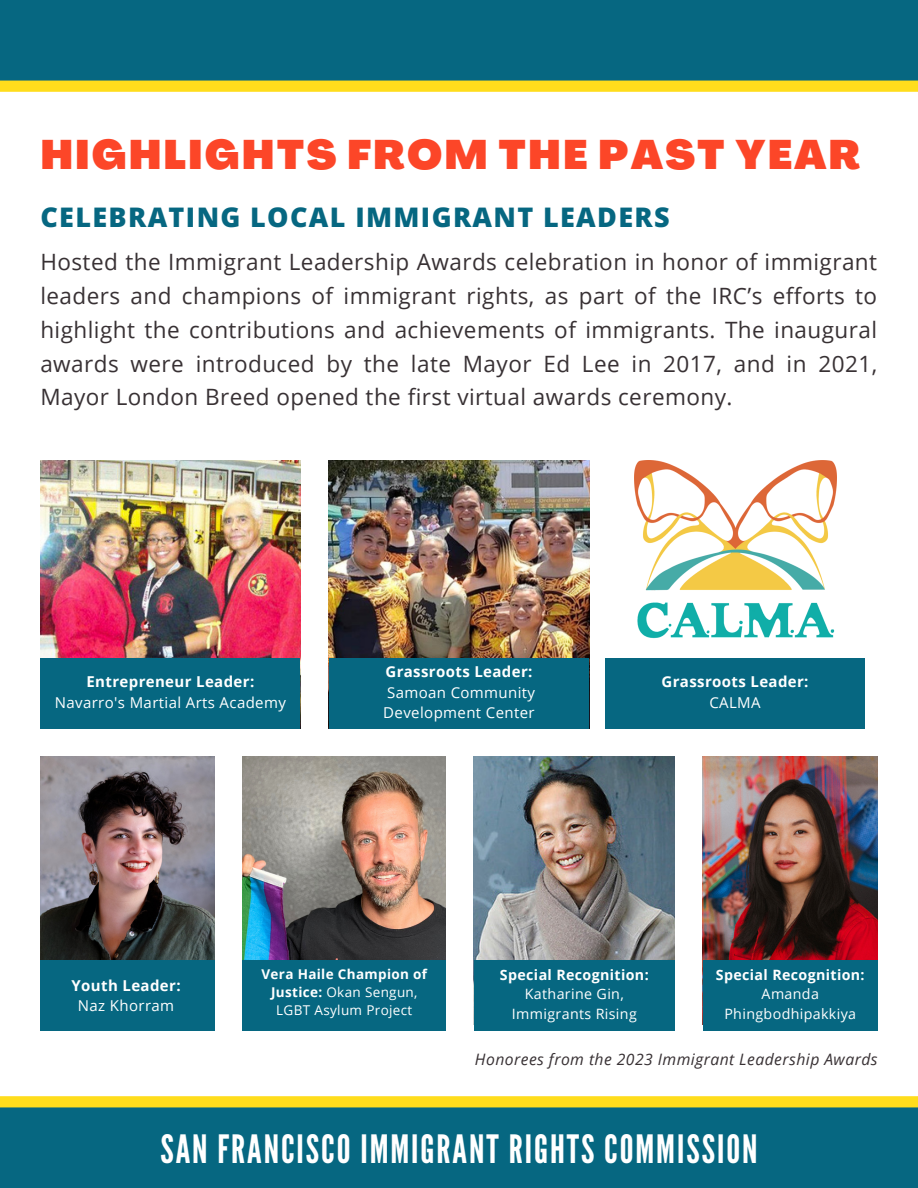
<style>
.page{position:relative;width:918px;height:1188px;background:#066781}
.page>*{position:absolute;margin:0;border:0;box-sizing:border-box;transform-origin:0 0}
.t1{font:900 40.5px "Agrandir";letter-spacing:.05em;color:#fc4628}
.t2{font:39px "League Gothic";letter-spacing:.05em;color:#fff}
.t3{font:800 27px "Open Sans";letter-spacing:.05em;color:#066781}
.t4{font:22.5px/33.8px "Open Sans";letter-spacing:.02em;color:#383134;text-align:justify}
.t5{font:italic 15.75px "Open Sans";letter-spacing:.03em;color:#383134}
.t6{font:15px/20.2px "Open Sans";letter-spacing:.025em;color:#fff;text-align:center}
.t7{font:700 15px/20.2px "Open Sans";letter-spacing:.025em;color:#fff;text-align:center}
.t8{font:14.25px/19.2px "Open Sans";letter-spacing:.025em;color:#fff;text-align:center}
.t9{font:13.5px/18px "Open Sans";letter-spacing:.025em;color:#fff;text-align:center}
.s1{font-weight:700}
.s2{font-weight:400}
</style>
<div class="page">
<div style="left:0;top:86px;width:918px;height:1016px;background:#fff"></div>
<img style="left:40px;top:461px;width:260px;height:198px">
<img style="left:328px;top:461px;width:261px;height:267px">
<img style="left:40px;top:757px;width:175px;height:203px">
<img style="left:243px;top:757px;width:202px;height:203px">
<img style="left:473px;top:757px;width:202px;height:267px">
<img style="left:703px;top:757px;width:174px;height:203px">
<div style="left:0;top:81px;width:918px;height:11px;background:#ffdd1c"></div>
<div style="left:0;top:1096px;width:918px;height:11px;background:#ffdd1c"></div>
<img style="left:634px;top:461px;width:203px;height:177px">
<div style="left:40px;top:659px;width:260px;height:70px;background:#066781"></div>
<div style="left:605px;top:659px;width:260px;height:70px;background:#066781"></div>
<div style="left:329px;top:659px;width:260px;height:70px;background:#066781"></div>
<div style="left:40px;top:960px;width:175px;height:71px;background:#066781"></div>
<div style="left:474px;top:960px;width:201px;height:71px;background:#066781"></div>
<div style="left:243px;top:960px;width:203px;height:71px;background:#066781"></div>
<div style="left:703px;top:960px;width:175px;height:71px;background:#066781"></div>
<h3 class="t1" style="left:40px;top:138px;width:821px">HIGHLIGHTS FROM THE PAST YEAR</h3>
<h5 class="t3" style="left:40px;top:198px;width:631px">CELEBRATING LOCAL IMMIGRANT LEADERS</h5>
<h4 class="t4" style="left:40px;top:245px;width:838px">Hosted the Immigrant Leadership Awards celebration in honor of immigrant leaders and champions of immigrant rights, as part of the IRC’s efforts to highlight the contributions and achievements of immigrants. The inaugural awards were introduced by the late Mayor Ed Lee in 2017, and in 2021, Mayor London Breed opened the first virtual awards ceremony.</h4>
<p class="t6" style="left:383px;top:661px;width:153px;text-align:left"><span class="s1">Grassroots Leader:<br></span>Samoan Community<br>Development Center</p>
<h5 class="t6" style="left:55px;top:671px;width:233px"><span class="s1">Entrepreneur Leader:<br></span>Navarro's Martial Arts Academy</h5>
<h5 class="t7" style="left:662px;top:671px;width:149px">Grassroots Leader:<br><span class="s2">CALMA</span></h5>
<h5 class="t7" style="left:72px;top:975px;width:111px">Youth Leader:<br><span class="s2">Naz Khorram</span></h5>
<h5 class="t9" style="left:261px;top:965px;width:167px"><span class="s1">Vera Haile Champion of<br>Justice:</span> Okan Sengun,<br>LGBT Asylum Project</h5>
<h5 class="t8" style="left:500px;top:965px;width:150px"><span class="s1">Special Recognition:<br></span>Katharine Gin,<br>Immigrants Rising</h5>
<h2 class="t8" style="left:716px;top:965px;width:150px"><span class="s1">Special Recognition:<br></span>Amanda<br>Phingbodhipakkiya</h2>
<p class="t5" style="left:475px;top:1048px;width:404px">Honorees from the 2023 Immigrant Leadership Awards</p>
<h5 class="t2" style="left:160px;top:1126px;width:599px">SAN FRANCISCO IMMIGRANT RIGHTS COMMISSION</h5>
</div>
